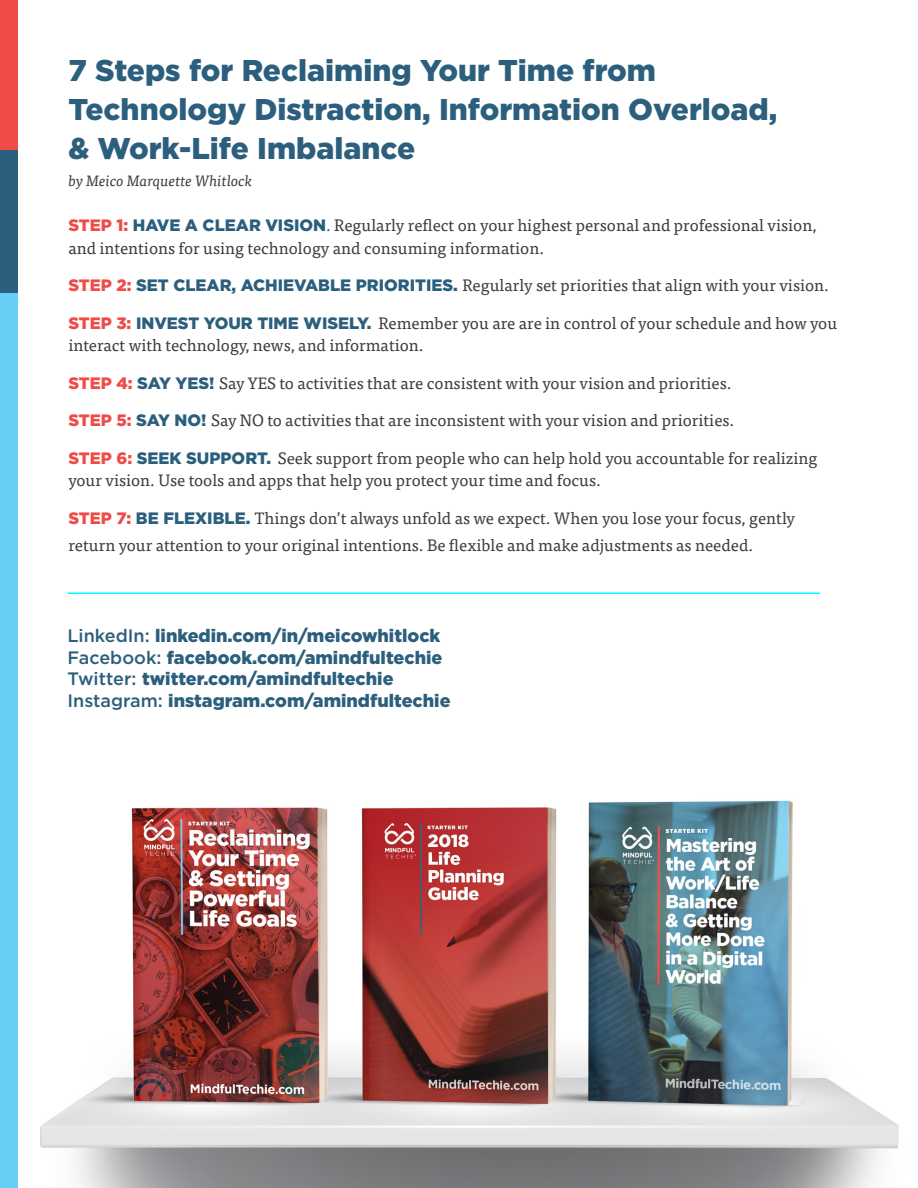
<style>
.page{position:relative;width:918px;height:1188px;background:#fff}
.page>*{position:absolute;margin:0;border:0;box-sizing:border-box;transform-origin:0 0}
.t1{font:900 30px/39px "Gotham";color:#2c5f7d}
.t2{font:900 18px "Gotham";color:#2c5f7d}
.t3{font:16.5px/22.5px "Tisa OT";color:#3e3e3f}
.t4{font:italic 15px "Tisa OT";color:#3e3e3f}
.s1{font-family:"Gotham";font-weight:900;color:#ef4b48}
.s2{font-family:"Gotham";font-weight:900;color:#2c5f7d}
.s3{color:#2c5f7d}
.s4{font-weight:500}
</style>
<div class="page">
<img style="left:40px;top:800px;width:859px;height:388px">
<hr style="left:67px;top:592px;width:753px;height:2px;background:#0ff">
<div style="left:0;top:293px;width:18px;height:895px;background:#67cef5"></div>
<div style="left:0;top:0;width:18px;height:150px;background:#ef4b48"></div>
<div style="left:0;top:150px;width:18px;height:143px;background:#2c5f7d"></div>
<p class="t1" style="left:68px;top:51px;width:711px">7 Steps for Reclaiming Your Time from<br>Technology Distraction, Information Overload,</p>
<p class="t1" style="left:68px;top:129px;width:348px">&amp; Work-Life Imbalance</p>
<p class="t4" style="left:68px;top:172px;width:186px">by Meico Marquette Whitlock</p>
<p class="t3" style="left:68px;top:214px;width:750px"><span class="s1">STEP 1:</span> <span class="s2">HAVE A CLEAR VISION</span><span class="s3">.</span> Regularly reflect on your highest personal and professional vision, and intentions for using technology and consuming information.</p>
<p class="t3" style="left:68px;top:274px;width:762px"><span class="s1">STEP 2:</span> <span class="s2">SET CLEAR, ACHIEVABLE PRIORITIES.</span> Regularly set priorities that align with your vision.</p>
<p class="t3" style="left:68px;top:312px;width:770px"><span class="s1">STEP 3:</span> <span class="s2">INVEST YOUR TIME WISELY.</span> Remember you are are in control of your schedule and how you interact with technology, news, and information.</p>
<p class="t3" style="left:68px;top:372px;width:665px"><span class="s1">STEP 4:</span> <span class="s2">SAY YES!</span> Say YES to activities that are consistent with your vision and priorities.</p>
<p class="t3" style="left:68px;top:409px;width:668px"><span class="s1">STEP 5:</span> <span class="s2">SAY NO!</span> Say NO to activities that are inconsistent with your vision and priorities.</p>
<p class="t3" style="left:68px;top:447px;width:751px"><span class="s1">STEP 6:</span> <span class="s2">SEEK SUPPORT.</span> Seek support from people who can help hold you accountable for realizing your vision. Use tools and apps that help you protect your time and focus.</p>
<p class="t3" style="left:68px;top:505px;width:728px;line-height:27px"><span class="s1">STEP 7:</span> <span class="s2">BE FLEXIBLE.</span> Things don’t always unfold as we expect. When you lose your focus, gently return your attention to your original intentions. Be flexible and make adjustments as needed.</p>
<p class="t2" style="left:68px;top:623px;width:374px"><span class="s4">LinkedIn:</span> linkedin.com/in/meicowhitlock</p>
<p class="t2" style="left:68px;top:645px;width:376px"><span class="s4">Facebook:</span> facebook.com/amindfultechie</p>
<p class="t2" style="left:68px;top:667px;width:328px"><span class="s4">Twitter:</span> twitter.com/amindfultechie</p>
<p class="t2" style="left:68px;top:688px;width:385px"><span class="s4">Instagram:</span> instagram.com/amindfultechie</p>
</div>
